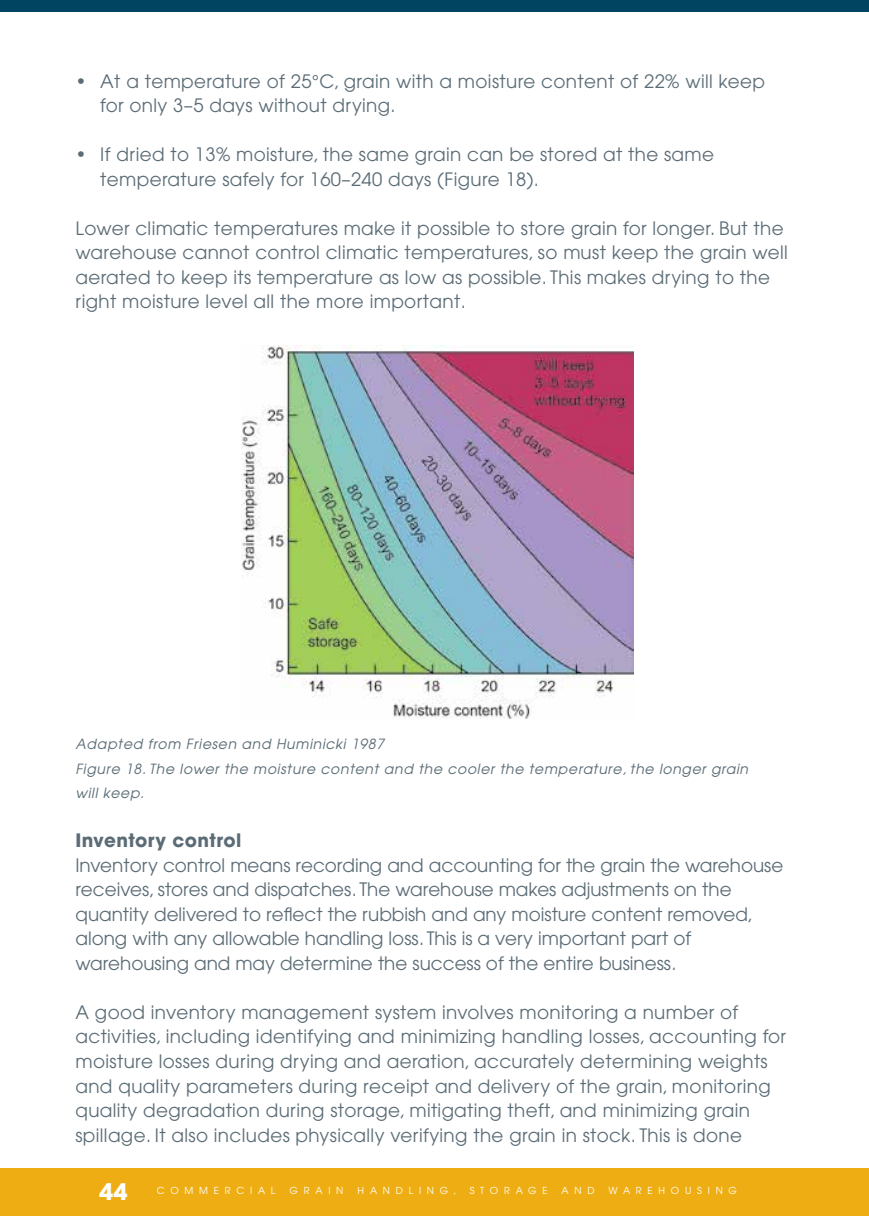
<style>
.page{position:relative;width:869px;height:1216px;background:#fff}
.page>*{position:absolute;margin:0;border:0;box-sizing:border-box;transform-origin:0 0}
.t1{font:700 22.75px "Avant Garde";color:#fff}
.t2{font:18.38px/24.5px "Avant Garde";letter-spacing:.02em;color:#5b6c76}
.t3{font:18.38px/24.5px "Avant Garde";color:#5b6c76}
.t4{font:700 18.38px "Avant Garde";color:#5b6c76}
.t5{font:italic 14px/24.5px "Avant Garde";letter-spacing:.05em;color:#5b6c76}
.t6{font:9.62px "Avant Garde";color:#fff}
</style>
<div class="page">
<div style="left:0;top:1167px;width:868px;height:48px;background:#eeae13"></div>
<div style="left:0;top:0;width:868px;height:12px;background:#004461"></div>
<img style="left:241px;top:346px;width:392px;height:373px">
<p class="t2" style="left:100px;top:69px;width:666px;text-indent:-25px">• At a temperature of 25°C, grain with a moisture content of 22% will keep for only 3–5 days without drying.</p>
<p class="t2" style="left:100px;top:142px;width:615px;text-indent:-25px">• If dried to 13% moisture, the same grain can be stored at the same temperature safely for 160–240 days (Figure 18).</p>
<p class="t2" style="left:75px;top:216px;width:713px">Lower climatic temperatures make it possible to store grain for longer. But the warehouse cannot control climatic temperatures, so must keep the grain well aerated to keep its temperature as low as possible. This makes drying to the right moisture level all the more important.</p>
<p class="t5" style="left:75px;top:731px;width:674px">Adapted from Friesen and Huminicki 1987<br>Figure 18. The lower the moisture content and the cooler the temperature, the longer grain will keep.</p>
<p class="t4" style="left:75px;top:828px;width:167px">Inventory control</p>
<p class="t3" style="left:75px;top:852px;width:709px">Inventory control means recording and accounting for the grain the warehouse receives, stores and dispatches. The warehouse makes adjustments on the quantity delivered to reflect the rubbish and any moisture content removed, along with any allowable handling loss. This is a very important part of warehousing and may determine the success of the entire business.</p>
<p class="t2" style="left:75px;top:999px;width:711px">A good inventory management system involves monitoring a number of activities, including identifying and minimizing handling losses, accounting for moisture losses during drying and aeration, accurately determining weights and quality parameters during receipt and delivery of the grain, monitoring quality degradation during storage, mitigating theft, and minimizing grain spillage. It also includes physically verifying the grain in stock. This is done</p>
<p class="t1" style="left:99px;top:1176px;width:30px">44</p>
<p class="t6" style="left:157px;top:1185px;width:27px">C ommercial</p>
<p class="t6" style="left:289px;top:1185px;width:12px">grain</p>
<p class="t6" style="left:357px;top:1185px;width:13px">handling</p>
<p class="t6" style="left:453px;top:1185px;width:4px">,</p>
<p class="t6" style="left:469px;top:1185px;width:12px">storage</p>
<p class="t6" style="left:561px;top:1185px;width:12px">and</p>
<p class="t6" style="left:608px;top:1185px;width:13px">warehousing</p>
</div>
